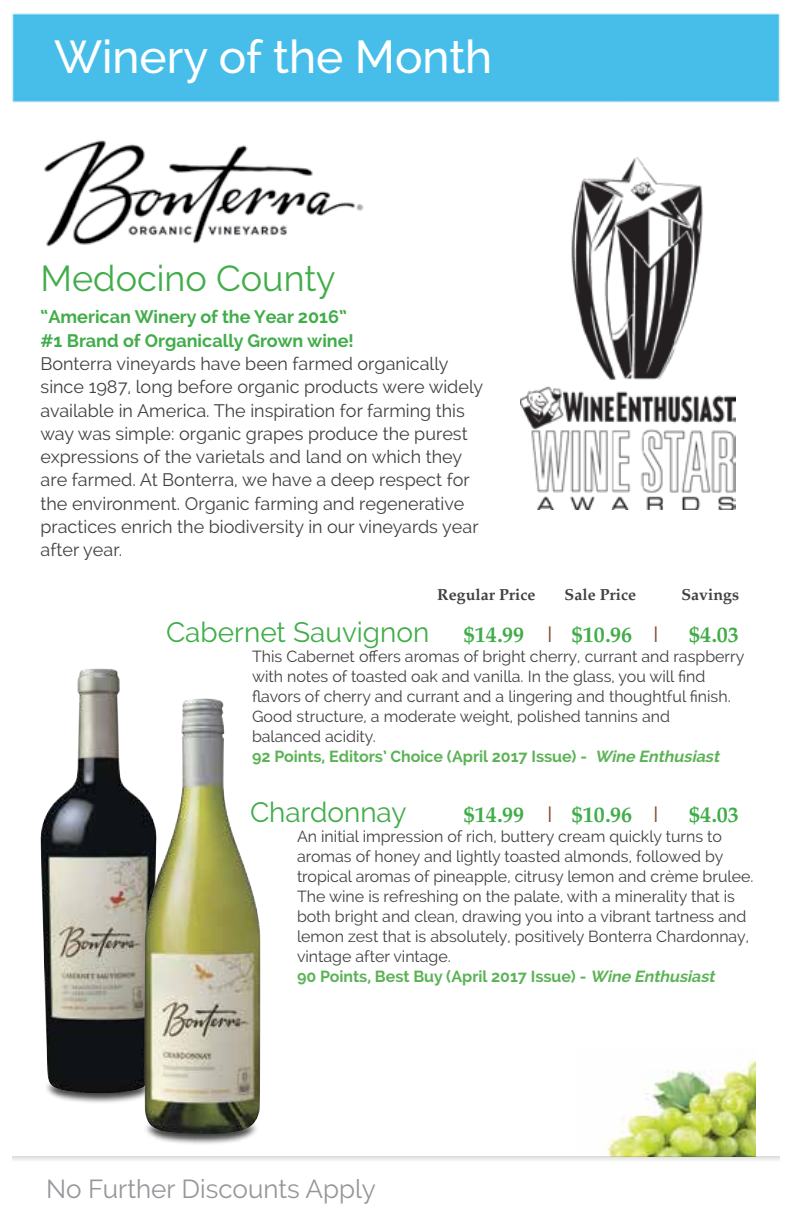
<style>
.page{position:relative;width:792px;height:1224px;background:#fff}
.page>*{position:absolute;margin:0;border:0;box-sizing:border-box;transform-origin:0 0}
.t1{font:500 46px "Raleway";color:#fff}
.t2{font:36px "Raleway";color:#41ad49}
.t3{font:28px "Raleway";color:#41ad49}
.t4{font:26px "Raleway";color:#95979a}
.t5{font:700 22px "Palm Springs";color:#41ad49}
.t6{font:18px/23.2px "Raleway";color:#414042}
.t7{font:700 18px/23.2px "Raleway";color:#41ad49}
.t8{font:16px/20px "Raleway";color:#414042}
.t9{font:700 16px "Palm Springs";color:#414042}
.s1{font-family:"Palm Springs";font-weight:700;font-size:22px}
.s2{font-size:22px;color:#884e38}
.s3{font-weight:700;color:#5bb355}
.s4{font-weight:700;font-style:italic;color:#5bb355}
.s5{font-family:"Raleway";font-weight:400;color:#884e38}
</style>
<div class="page">
<img style="left:12px;top:13px;width:768px;height:90px">
<div style="left:44px;top:1080px;width:110px;height:25px;background:#000;opacity:.75"></div>
<img style="left:40px;top:668px;width:104px;height:425px">
<div style="left:143px;top:1121px;width:117px;height:25px;background:#000;opacity:.75"></div>
<img style="left:144px;top:698px;width:116px;height:436px">
<img style="left:520px;top:158px;width:216px;height:351px">
<div style="left:12px;top:1157px;width:768px;height:5px;background:#efefef"></div>
<img style="left:601px;top:1059px;width:155px;height:97px">
<img style="left:44px;top:140px;width:320px;height:107px">
<h1 class="t1" style="left:54px;top:30px;width:440px">Winery of the Month</h1>
<h2 class="t2" style="left:41px;top:258px;width:297px">Medocino County</h2>
<p class="t7" style="left:41px;top:306px;width:315px">“American Winery of the Year 2016” #1 Brand of Organically Grown wine!</p>
<p class="t6" style="left:41px;top:352px;width:444px">Bonterra vineyards have been farmed organically since 1987, long before organic products were widely available in America. The inspiration for farming this way was simple: organic grapes produce the purest expressions of the varietals and land on which they are farmed. At Bonterra, we have a deep respect for the environment. Organic farming and regenerative practices enrich the biodiversity in our vineyards year after year.</p>
<p class="t9" style="left:437px;top:585px;width:100px">Regular Price</p>
<p class="t9" style="left:565px;top:585px;width:73px">Sale Price</p>
<p class="t9" style="left:681px;top:585px;width:59px">Savings</p>
<h3 class="t3" style="left:166px;top:616px;width:494px">Cabernet Sauvignon <span class="s1">$14.99</span> <span class="s2">I</span> <span class="s1">$10.96</span> <span class="s2">I</span></h3>
<h3 class="t5" style="left:689px;top:622px;width:51px">$4.03</h3>
<p class="t8" style="left:252px;top:647px;width:494px">This Cabernet offers aromas of bright cherry, currant and raspberry with notes of toasted oak and vanilla. In the glass, you will find flavors of cherry and currant and a lingering and thoughtful finish.<br>Good structure, a moderate weight, polished tannins and<br>balanced acidity.<br><span class="s3">92 Points, Editors’ Choice (April 2017 Issue) -</span> <span class="s4">Wine Enthusiast</span></p>
<h3 class="t3" style="left:250px;top:796px;width:158px">Chardonnay</h3>
<h3 class="t5" style="left:464px;top:802px;width:196px">$14.99 <span class="s5">I</span> $10.96 <span class="s5">I</span></h3>
<h3 class="t5" style="left:689px;top:802px;width:51px">$4.03</h3>
<p class="t8" style="left:297px;top:827px;width:458px">An initial impression of rich, buttery cream quickly turns to aromas of honey and lightly toasted almonds, followed by tropical aromas of pineapple, citrusy lemon and crème brulee.<br>The wine is refreshing on the palate, with a minerality that is both bright and clean, drawing you into a vibrant tartness and lemon zest that is absolutely, positively Bonterra Chardonnay, vintage after vintage.<br><span class="s3">90 Points, Best Buy (April 2017 Issue) -</span> <span class="s4">Wine Enthusiast</span></p>
<h3 class="t4" style="left:46px;top:1174px;width:331px">No Further Discounts Apply</h3>
</div>
